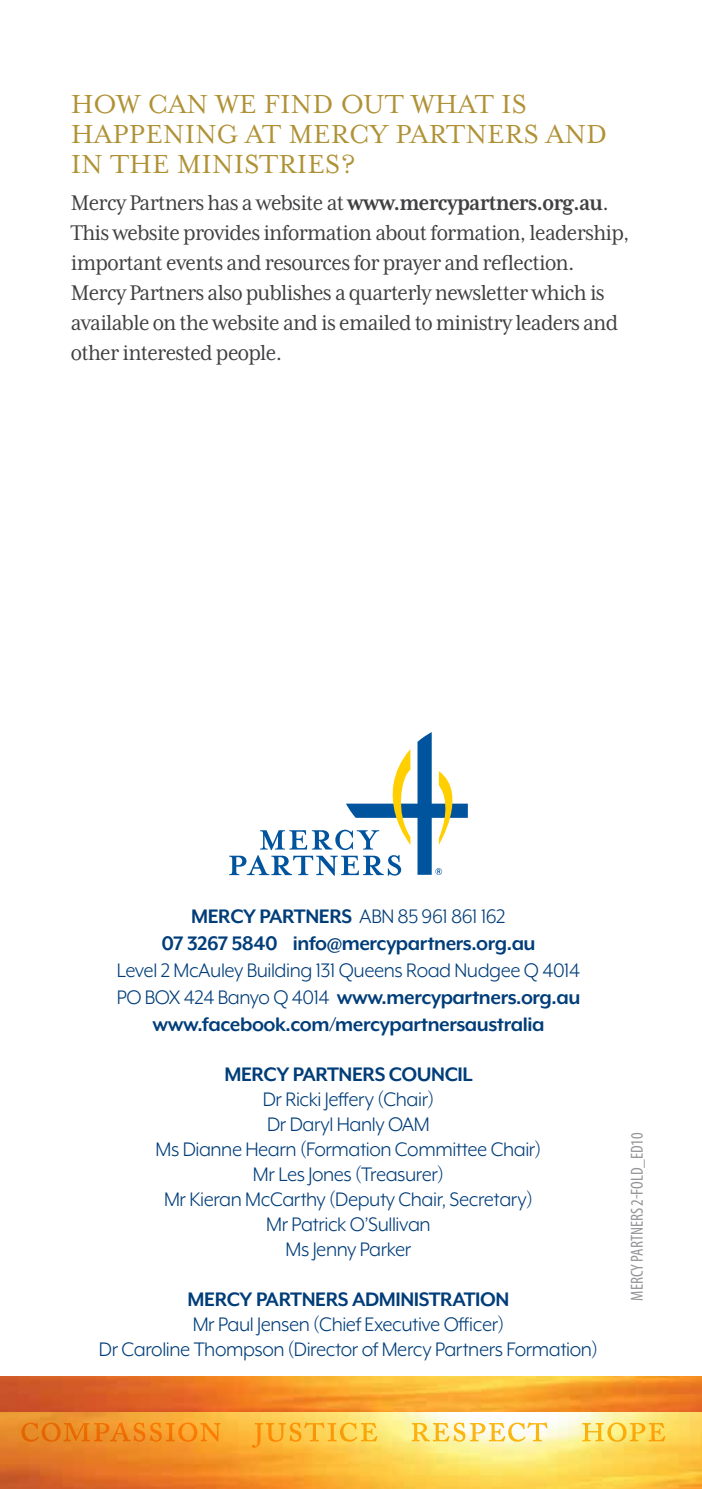
<style>
.page{position:relative;width:702px;height:1489px;background:#fff}
.page>*{position:absolute;margin:0;border:0;box-sizing:border-box;transform-origin:0 0}
.subhd{font:30px/30px "Mrs Eaves OT";color:#b09236}
.body{font:24.5px/30px "Mrs Eaves XL Serif Nar OT";letter-spacing:-.03em;color:#414042}
.bodyBox{font:22.5px/25px "Mr Eaves XL Mod OT";letter-spacing:-.02em;color:#013d79;text-align:center}
.MP_addr_block{font:22.5px/27px "Mr Eaves XL Mod OT";letter-spacing:-.02em;color:#013d79;text-align:center}
.MP_addr_block-2{font:700 22.5px "Mr Eaves XL Mod OT";letter-spacing:-.02em;color:#013d79}
.bodyBox-2{font:700 22.5px "Mr Eaves XL Mod OT";letter-spacing:-.02em;color:#013d79}
.credit{font:condensed 17.5px "Myriad Pro";color:#939598}
.s1{font-weight:700}
.s2{font-weight:400}
</style>
<div class="page">
<img style="left:0;top:1376px;width:702px;height:36px">
<img style="left:0;top:1412px;width:702px;height:76px">
<svg style="left:21px;top:1421px;width:644px;height:26px"></svg>
<svg style="left:229px;top:732px;width:239px;height:143px"></svg>
<p class="subhd" style="left:71px;top:89px;width:538px">HOW CAN WE FIND OUT WHAT IS<br>HAPPENING AT MERCY PARTNERS AND<br>IN THE MINISTRIES?</p>
<p class="body" style="left:71px;top:188px;width:560px">Mercy Partners has a website at <span class="s1">www.mercypartners.org.au</span>.<br>This website provides information about formation, leadership, important events and resources for prayer and reflection.<br>Mercy Partners also publishes a quarterly newsletter which is available on the website and is emailed to ministry leaders and other interested people.</p>
<p class="MP_addr_block" style="left:191px;top:902px;width:316px"><span class="s1">MERCY PARTNERS</span> ABN 85 961 861 162</p>
<p class="MP_addr_block" style="left:117px;top:929px;width:465px"><span class="s1">07 3267 5840 info@mercypartners.org.au<br></span>Level 2 McAuley Building 131 Queens Road Nudgee Q 4014</p>
<p class="MP_addr_block-2" style="left:117px;top:984px;width:465px"><span class="s2">PO BOX 424 Banyo Q 4014</span> www.mercypartners.org.au</p>
<p class="MP_addr_block-2" style="left:153px;top:1011px;width:393px">www.facebook.com/mercypartnersaustralia</p>
<p class="bodyBox-2" style="left:224px;top:1061px;width:250px">MERCY PARTNERS COUNCIL</p>
<p class="bodyBox" style="left:155px;top:1086px;width:387px">Dr Ricki Jeffery (Chair)<br>Dr Daryl Hanly OAM<br>Ms Dianne Hearn (Formation Committee Chair)<br>Mr Les Jones (Treasurer)<br>Mr Kieran McCarthy (Deputy Chair, Secretary)<br>Mr Patrick O’Sullivan<br>Ms Jenny Parker</p>
<p class="bodyBox-2" style="left:187px;top:1286px;width:323px">MERCY PARTNERS ADMINISTRATION</p>
<p class="bodyBox" style="left:99px;top:1311px;width:500px">Mr Paul Jensen (Chief Executive Officer)<br>Dr Caroline Thompson (Director of Mercy Partners Formation)</p>
<p class="credit" style="left:626px;top:1300px;width:169px;rotate:-90deg">MERCY PARTNERS 2-FOLD_ED10</p>
</div>
